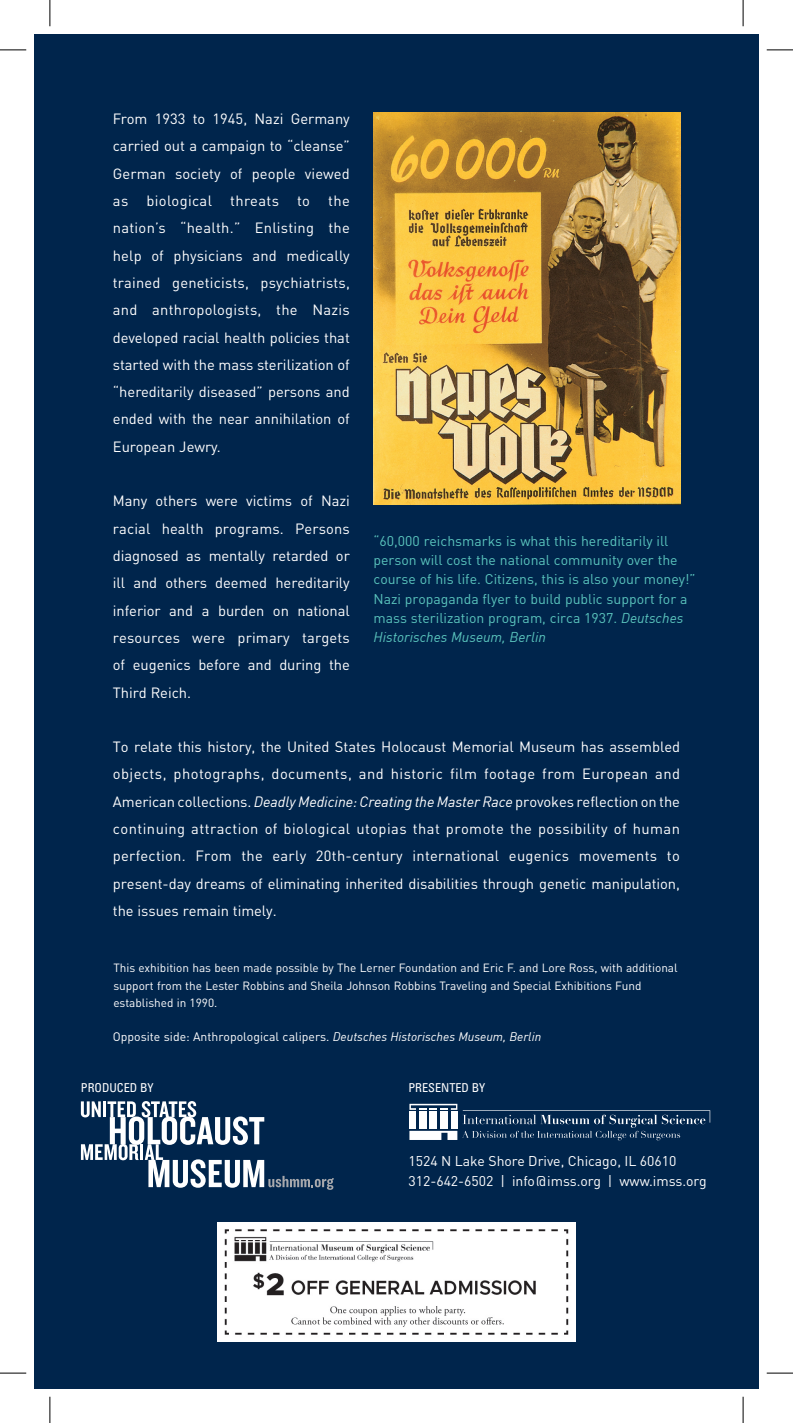
<style>
.page{position:relative;width:793px;height:1423px;background:#fff}
.page>*{position:absolute;margin:0;border:0;box-sizing:border-box;transform-origin:0 0}
.t1{font:14.7px/27.3px "DIN";letter-spacing:-.005em;color:#fff;text-align:justify}
.t2{font:14px/19.2px "DIN";color:#5ac4bd}
.t3{font:14px "DIN";color:#fff}
.t4{font:12.25px "DIN";color:#fff}
.t5{font:condensed 12.25px "Univers";color:#fff}
.t6{font:11.9px/17.5px "DIN";color:#fff}
.s1{font-style:italic}
</style>
<div class="page">
<div style="left:34px;top:34px;width:725px;height:1355px;background:#00254c"></div>
<img style="left:373px;top:113px;width:307px;height:392px">
<svg style="left:81px;top:1101px;width:253px;height:89px"></svg>
<svg style="left:409px;top:1104px;width:301px;height:36px"></svg>
<img style="left:218px;top:1222px;width:357px;height:119px">
<svg style="left:0;top:49px;width:26px;height:2px"></svg>
<svg style="left:766px;top:49px;width:27px;height:2px"></svg>
<svg style="left:0;top:1372px;width:26px;height:2px"></svg>
<svg style="left:766px;top:1372px;width:27px;height:2px"></svg>
<svg style="left:49px;top:0;width:2px;height:26px"></svg>
<svg style="left:49px;top:1396px;width:2px;height:27px"></svg>
<svg style="left:742px;top:0;width:2px;height:26px"></svg>
<svg style="left:742px;top:1396px;width:2px;height:27px"></svg>
<p class="t1" style="left:113px;top:105px;width:238px">From 1933 to 1945, Nazi Germany carried out a campaign to “cleanse” German society of people viewed as biological threats to the nation’s “health.” Enlisting the help of physicians and medically trained geneticists, psychiatrists, and anthropologists, the Nazis developed racial health policies that started with the mass sterilization of “hereditarily diseased” persons and ended with the near annihilation of European Jewry.</p>
<p class="t1" style="left:113px;top:488px;width:238px">Many others were victims of Nazi racial health programs. Persons diagnosed as mentally retarded or ill and others deemed hereditarily inferior and a burden on national resources were primary targets of eugenics before and during the Third Reich.</p>
<p class="t2" style="left:373px;top:531px;width:296px">“60,000 reichsmarks is what this hereditarily ill</p>
<p class="t2" style="left:373px;top:550px;width:323px">person will cost the national community over the course of his life. Citizens, this is also your money!”</p>
<p class="t2" style="left:373px;top:589px;width:315px">Nazi propaganda flyer to build public support for a mass sterilization program, circa 1937. <span class="s1">Deutsches<br>Historisches Museum, Berlin</span></p>
<p class="t1" style="left:113px;top:733px;width:569px">To relate this history, the United States Holocaust Memorial Museum has assembled objects, photographs, documents, and historic film footage from European and American collections. <span class="s1">Deadly Medicine: Creating the Master Race</span> provokes reflection on the continuing attraction of biological utopias that promote the possibility of human perfection. From the early 20th-century international eugenics movements to present-day dreams of eliminating inherited disabilities through genetic manipulation, the issues remain timely.</p>
<p class="t6" style="left:113px;top:959px;width:566px">This exhibition has been made possible by The Lerner Foundation and Eric F. and Lore Ross, with additional support from the Lester Robbins and Sheila Johnson Robbins Traveling and Special Exhibitions Fund established in 1990.</p>
<p class="t4" style="left:113px;top:1029px;width:430px">Opposite side: Anthropological calipers. <span class="s1">Deutsches Historisches Museum, Berlin</span></p>
<p class="t5" style="left:81px;top:1080px;width:74px">PRODUCED BY</p>
<p class="t5" style="left:408px;top:1080px;width:78px">PRESENTED BY</p>
<p class="t3" style="left:408px;top:1153px;width:269px">1524 N Lake Shore Drive, Chicago, IL 60610</p>
<p class="t3" style="left:408px;top:1173px;width:300px">312-642-6502 | info@imss.org | www.imss.org</p>
</div>
